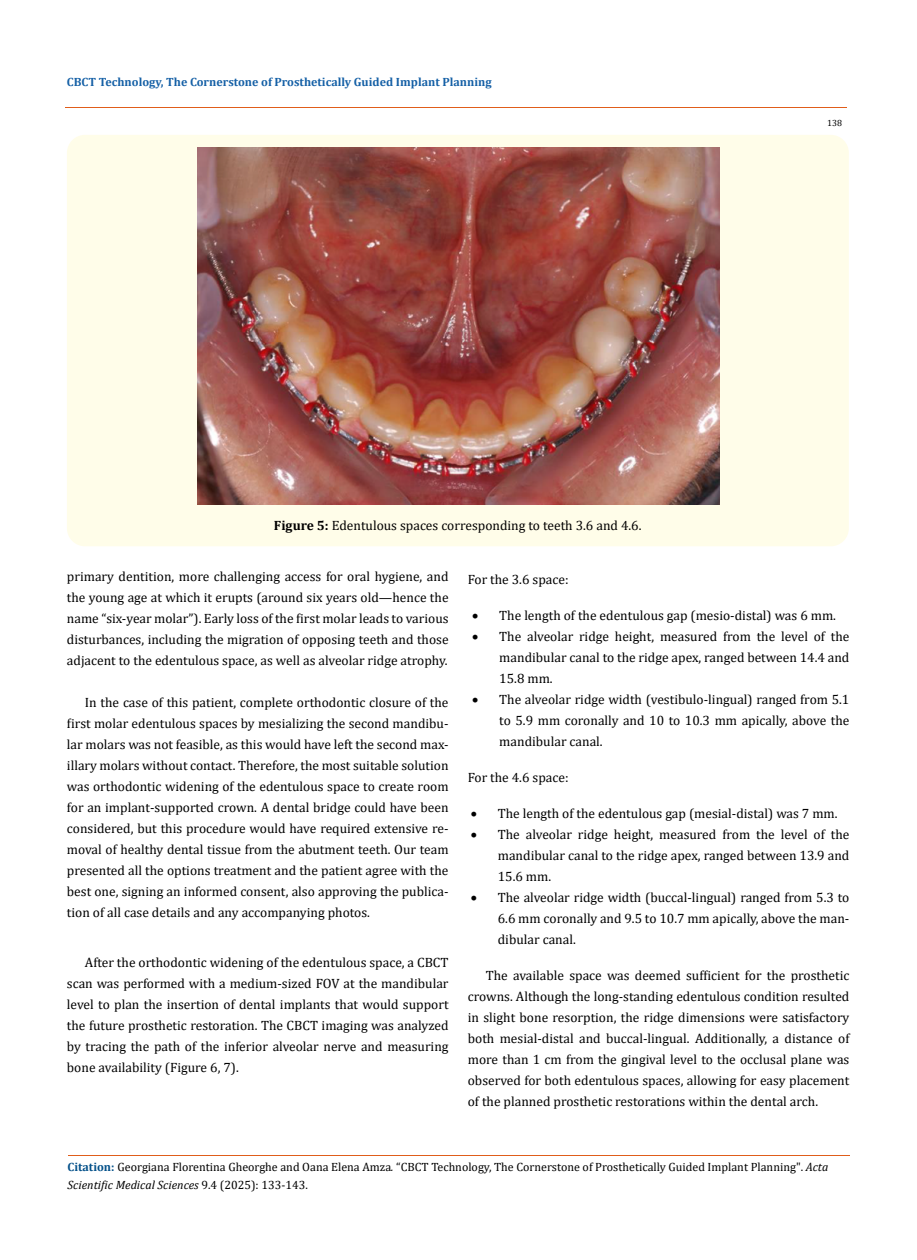
<style>
.page{position:relative;width:917px;height:1260px;background:#fff}
.page>*{position:absolute;margin:0;border:0;box-sizing:border-box;transform-origin:0 0}
.t1{font:13.5px/21px "Cambria";color:#000;text-align:justify}
.t2{font:12px/18px "Cambria";color:#000}
.t3{font:700 12px "Cambria";color:#1560a6}
.t4{font:9px "Cambria";color:#000}
.s1{font-weight:700}
.s2{font-weight:700;color:#035089}
.s3{font-style:italic}
</style>
<div class="page">
<hr style="left:65px;top:108px;width:782px;height:1px;background:#e05d1a">
<hr style="left:68px;top:1156px;width:781px;height:1px;background:#e05d1a">
<div style="left:67px;top:135px;width:781px;height:411px;background:#fffde9;border-radius:18px"></div>
<img style="left:197px;top:147px;width:523px;height:358px">
<p class="t3" style="left:67px;top:73px;width:426px">CBCT Technology, The Cornerstone of Prosthetically Guided Implant Planning</p>
<p class="t1" style="left:274px;top:514px;width:369px"><span class="s1">Figure 5:</span> Edentulous spaces corresponding to teeth 3.6 and 4.6.</p>
<p class="t4" style="left:827px;top:118px;width:16px">138</p>
<p class="t1" style="left:67px;top:566px;width:383px">primary dentition, more challenging access for oral hygiene, and the young age at which it erupts (around six years old—hence the name “six-year molar”). Early loss of the first molar leads to various disturbances, including the migration of opposing teeth and those adjacent to the edentulous space, as well as alveolar ridge atrophy.</p>
<p class="t1" style="left:67px;top:692px;width:383px;text-indent:18px">In the case of this patient, complete orthodontic closure of the first molar edentulous spaces by mesializing the second mandibu&shy;lar molars was not feasible, as this would have left the second max&shy;illary molars without contact. Therefore, the most suitable solution was orthodontic widening of the edentulous space to create room for an implant-supported crown. A dental bridge could have been considered, but this procedure would have required extensive re&shy;moval of healthy dental tissue from the abutment teeth. Our team presented all the options treatment and the patient agree with the best one, signing an informed consent, also approving the publica&shy;tion of all case details and any accompanying photos.</p>
<p class="t1" style="left:67px;top:952px;width:383px;text-indent:18px">After the orthodontic widening of the edentulous space, a CBCT scan was performed with a medium-sized FOV at the mandibular level to plan the insertion of dental implants that would support the future prosthetic restoration. The CBCT imaging was analyzed by tracing the path of the inferior alveolar nerve and measuring bone availability (Figure 6, 7).</p>
<p class="t1" style="left:468px;top:569px;width:102px">For the 3.6 space:</p>
<p class="t1" style="left:472px;top:605px;width:365px">• The length of the edentulous gap (mesio-distal) was 6 mm.</p>
<p class="t1" style="left:499px;top:626px;width:351px;text-indent:-27px">• The alveolar ridge height, measured from the level of the mandibular canal to the ridge apex, ranged between 14.4 and 15.8 mm.</p>
<p class="t1" style="left:499px;top:689px;width:351px;text-indent:-27px">• The alveolar ridge width (vestibulo-lingual) ranged from 5.1 to 5.9 mm coronally and 10 to 10.3 mm apically, above the mandibular canal.</p>
<p class="t1" style="left:468px;top:767px;width:102px">For the 4.6 space:</p>
<p class="t1" style="left:471px;top:803px;width:368px">• The length of the edentulous gap (mesial-distal) was 7 mm.</p>
<p class="t1" style="left:498px;top:824px;width:353px;text-indent:-27px">• The alveolar ridge height, measured from the level of the mandibular canal to the ridge apex, ranged between 13.9 and 15.6 mm.</p>
<p class="t1" style="left:498px;top:887px;width:353px;text-indent:-27px">• The alveolar ridge width (buccal-lingual) ranged from 5.3 to 6.6 mm coronally and 9.5 to 10.7 mm apically, above the man&shy;dibular canal.</p>
<p class="t1" style="left:468px;top:965px;width:383px;text-indent:18px">The available space was deemed sufficient for the prosthetic crowns. Although the long-standing edentulous condition resulted in slight bone resorption, the ridge dimensions were satisfactory both mesial-distal and buccal-lingual. Additionally, a distance of more than 1 cm from the gingival level to the occlusal plane was observed for both edentulous spaces, allowing for easy placement of the planned prosthetic restorations within the dental arch.</p>
<p class="t2" style="left:68px;top:1158px;width:762px"><span class="s2">Citation:</span> Georgiana Florentina Gheorghe and Oana Elena Amza<span class="s3">.</span> “CBCT Technology, The Cornerstone of Prosthetically Guided Implant Planning". <span class="s3">Acta<br>Scientific Medical Sciences</span> 9.4 (2025): 133-143.</p>
</div>
